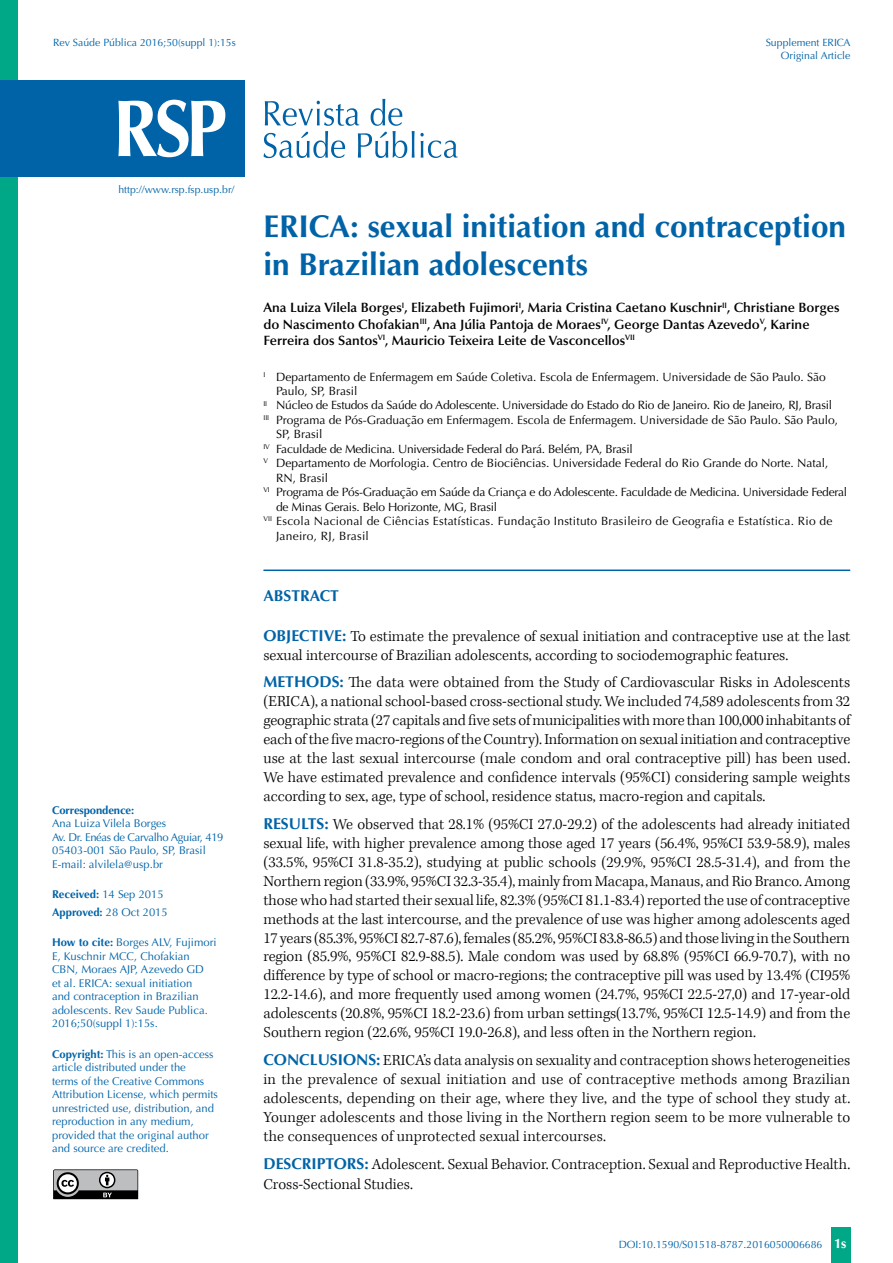
<style>
.page{position:relative;width:893px;height:1263px;background:#fff}
.page>*{position:absolute;margin:0;border:0;box-sizing:border-box;transform-origin:0 0}
.t1{font:700 31.5px/37.8px "Optima";color:#0063a7}
.t2{font:300 15.75px/18.9px "Kepler Std";color:#000;text-align:justify}
.t3{font:700 15.75px "Optima";color:#0063a7}
.t4{font:600 13.5px/16.2px "Optima";color:#000}
.t5{font:12px "Optima";color:#000}
.t6{font:12px "Optima";letter-spacing:-.02em;color:#000}
.t7{font:12px "Optima";letter-spacing:.02em;color:#000}
.t8{font:11.25px/13.5px "Optima";color:#0063a7}
.t9{font:700 11.25px/17.7px "Optima";letter-spacing:-.01em;color:#0063a7}
.t10{font:10.5px/12.6px "Optima";color:#0063a7;text-align:right}
.s1{font-weight:400}
.s2{font-weight:700}
.s3{font-family:"Optima";font-weight:700;color:#0063a7}
.s4{font-weight:700;font-size:13.5px;color:#fff}
</style>
<div class="page">
<svg style="left:53px;top:1169px;width:85px;height:30px;background:#7e7f80"></svg>
<div style="left:0;top:0;width:18px;height:1263px;background:#00a887"></div>
<div style="left:831px;top:1227px;width:20px;height:36px;background:#00a887"></div>
<svg style="left:263px;top:99px;width:195px;height:59px"></svg>
<div style="left:0;top:80px;width:244px;height:96px;background:#0063a7"></div>
<svg style="left:118px;top:100px;width:107px;height:57px"></svg>
<hr style="left:263px;top:569px;width:587px;height:2px;background:#0063a7">
<p class="t10" style="left:53px;top:36px;width:184px">Rev Saúde Pública 2016;50(suppl 1):15s</p>
<p class="t10" style="left:766px;top:36px;width:86px">Supplement ERICA<br>Original Article</p>
<p class="t10" style="left:118px;top:183px;width:117px">http://www.rsp.fsp.usp.br/</p>
<p class="t9" style="left:52px;top:801px;width:84px">Correspondence:</p>
<p class="t8" style="left:52px;top:817px;width:173px">Ana Luiza Vilela Borges<br>Av. Dr. Enéas de Carvalho Aguiar, 419<br>05403-001 São Paulo, SP, Brasil<br>E-mail: alvilela@usp.br</p>
<p class="t9" style="left:52px;top:886px;width:117px">Received: <span class="s1">14 Sep 2015<br></span>Approved: <span class="s1">28 Oct 2015</span></p>
<p class="t8" style="left:52px;top:936px;width:166px"><span class="s2">How to cite:</span> Borges ALV, Fujimori<br>E, Kuschnir MCC, Chofakian<br>CBN, Moraes AJP, Azevedo GD<br>et al. ERICA: sexual initiation<br>and contraception in Brazilian adolescents. Rev Saude Publica.<br>2016;50(suppl 1):15s.</p>
<p class="t8" style="left:52px;top:1047px;width:167px"><span class="s2">Copyright:</span> This is an open-access article distributed under the<br>terms of the Creative Commons<br>Attribution License, which permits unrestricted use, distribution, and reproduction in any medium, provided that the original author and source are credited.</p>
<h1 class="t1" style="left:263px;top:208px;width:584px">ERICA: sexual initiation and contraception in Brazilian adolescents</h1>
<p class="t4" style="left:263px;top:300px;width:578px">Ana Luiza Vilela Borges<sup>I</sup>, Elizabeth Fujimori<sup>I</sup>, Maria Cristina Caetano Kuschnir<sup>II</sup>, Christiane Borges do Nascimento Chofakian<sup>III</sup>, Ana Júlia Pantoja de Moraes<sup>IV</sup>, George Dantas Azevedo<sup>V</sup>, Karine<br>Ferreira dos Santos<sup>VI</sup>, Mauricio Teixeira Leite de Vasconcellos<sup>VII</sup></p>
<p class="t5" style="left:263px;top:369px;width:564px"><sup>I</sup> Departamento de Enfermagem em Saúde Coletiva. Escola de Enfermagem. Universidade de São Paulo. São</p>
<p class="t5" style="left:276px;top:384px;width:83px">Paulo, SP, Brasil</p>
<p class="t6" style="left:263px;top:398px;width:570px"><sup>II</sup> Núcleo de Estudos da Saúde do Adolescente. Universidade do Estado do Rio de Janeiro. Rio de Janeiro, RJ, Brasil</p>
<p class="t5" style="left:263px;top:413px;width:576px"><sup>III</sup> Programa de Pós-Graduação em Enfermagem. Escola de Enfermagem. Universidade de São Paulo. São Paulo,</p>
<p class="t5" style="left:276px;top:427px;width:48px">SP, Brasil</p>
<p class="t6" style="left:263px;top:442px;width:371px"><sup>IV</sup> Faculdade de Medicina. Universidade Federal do Pará. Belém, PA, Brasil</p>
<p class="t5" style="left:263px;top:456px;width:567px"><sup>V</sup> Departamento de Morfologia. Centro de Biociências. Universidade Federal do Rio Grande do Norte. Natal,</p>
<p class="t5" style="left:276px;top:471px;width:53px">RN, Brasil</p>
<p class="t6" style="left:263px;top:485px;width:585px"><sup>VI</sup> Programa de Pós-Graduação em Saúde da Criança e do Adolescente. Faculdade de Medicina. Universidade Federal</p>
<p class="t6" style="left:276px;top:500px;width:223px">de Minas Gerais. Belo Horizonte, MG, Brasil</p>
<p class="t7" style="left:263px;top:514px;width:570px"><sup>VII</sup> Escola Nacional de Ciências Estatísticas. Fundação Instituto Brasileiro de Geografia e Estatística. Rio de</p>
<p class="t7" style="left:276px;top:529px;width:94px">Janeiro, RJ, Brasil</p>
<p class="t3" style="left:263px;top:586px;width:77px">ABSTRACT</p>
<p class="t2" style="left:263px;top:627px;width:588px"><span class="s3">OBJECTIVE:</span> To estimate the prevalence of sexual initiation and contraceptive use at the last sexual intercourse of Brazilian adolescents, according to sociodemographic features.</p>
<p class="t2" style="left:263px;top:674px;width:588px"><span class="s3">METHODS:</span> The data were obtained from the Study of Cardiovascular Risks in Adolescents (ERICA), a national school-based cross-sectional study. We included 74,589 adolescents from 32 geographic strata (27 capitals and five sets of municipalities with more than 100,000 inhabitants of each of the five macro-regions of the Country). Information on sexual initiation and contraceptive use at the last sexual intercourse (male condom and oral contraceptive pill) has been used.<br>We have estimated prevalence and confidence intervals (95%CI) considering sample weights according to sex, age, type of school, residence status, macro-region and capitals.</p>
<p class="t2" style="left:263px;top:815px;width:588px"><span class="s3">RESULTS:</span> We observed that 28.1% (95%CI 27.0-29.2) of the adolescents had already initiated sexual life, with higher prevalence among those aged 17 years (56.4%, 95%CI 53.9-58.9), males (33.5%, 95%CI 31.8-35.2), studying at public schools (29.9%, 95%CI 28.5-31.4), and from the Northern region (33.9%, 95%CI 32.3-35.4), mainly from Macapa, Manaus, and Rio Branco. Among those who had started their sexual life, 82.3% (95%CI 81.1-83.4) reported the use of contraceptive methods at the last intercourse, and the prevalence of use was higher among adolescents aged 17 years (85.3%, 95%CI 82.7-87.6), females (85.2%, 95%CI 83.8-86.5) and those living in the Southern region (85.9%, 95%CI 82.9-88.5). Male condom was used by 68.8% (95%CI 66.9-70.7), with no difference by type of school or macro-regions; the contraceptive pill was used by 13.4% (CI95% 12.2-14.6), and more frequently used among women (24.7%, 95%CI 22.5-27,0) and 17-year-old adolescents (20.8%, 95%CI 18.2-23.6) from urban settings(13.7%, 95%CI 12.5-14.9) and from the Southern region (22.6%, 95%CI 19.0-26.8), and less often in the Northern region.</p>
<p class="t2" style="left:263px;top:1051px;width:588px"><span class="s3">CONCLUSIONS:</span> ERICA’s data analysis on sexuality and contraception shows heterogeneities in the prevalence of sexual initiation and use of contraceptive methods among Brazilian adolescents, depending on their age, where they live, and the type of school they study at.<br>Younger adolescents and those living in the Northern region seem to be more vulnerable to the consequences of unprotected sexual intercourses.</p>
<p class="t3" style="left:263px;top:1154px;width:10px">descri</p>
<p class="t3" style="left:317px;top:1154px;width:20px">ptors</p>
<p class="t2" style="left:263px;top:1155px;width:588px;line-height:19.8px;text-indent:101px"><span class="s3">:</span> Adolescent. Sexual Behavior. Contraception. Sexual and Reproductive Health.<br>Cross-Sectional Studies.</p>
<p class="t10" style="left:619px;top:1238px;width:229px">DOI:10.1590/S01518-8787.2016050006686 <span class="s4">1s</span></p>
</div>
